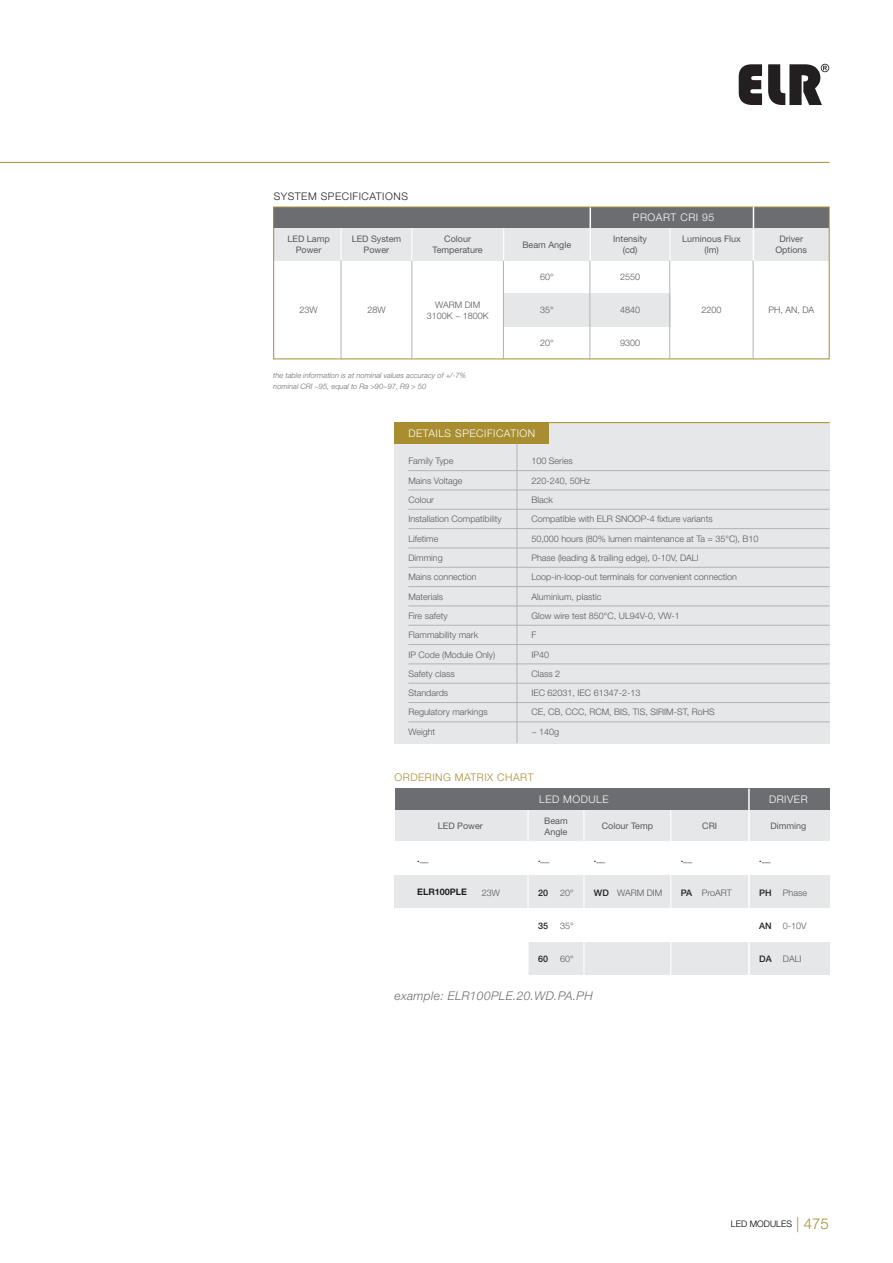
<style>
.page{position:relative;width:893px;height:1263px;background:#fff}
.page>*{position:absolute;margin:0;border:0;box-sizing:border-box;transform-origin:0 0}
.t1{font:italic 300 12px "Helvetica Neue LT Std";letter-spacing:.03em;color:#6c6d70}
.t2{font:300 10.5px "Helvetica Neue LT Std";letter-spacing:.05em;color:#fff}
.t3{font:300 10.5px "Helvetica Neue LT Std";letter-spacing:.05em;color:#231f20}
.t4{font:300 10.5px "Helvetica Neue LT Std";letter-spacing:.05em;color:#a98d31}
.t5{font:300 9px/10.8px "Helvetica Neue LT Std";color:#57585a;text-align:center}
.t6{font:9px/10.8px "Helvetica Neue LT Std";color:#57585a;text-align:center}
.t7{font:500 9px "Helvetica Neue LT Std";color:#231f20}
.t8{font:300 9px "Helvetica Neue LT Std";color:#000}
.t9{font:700 9px "Helvetica Neue LT Std";color:#231f20}
.t10{font:italic 300 7.5px "Helvetica Neue LT Std";color:#6c6d70}
.s1{font-size:15px;color:#a98d31}
</style>
<div class="page">
<svg style="left:739px;top:64px;width:23px;height:41px"></svg>
<svg style="left:768px;top:64px;width:61px;height:41px"></svg>
<hr style="left:0;top:162px;width:830px;height:1px;background:#a98d31">
<div style="left:394px;top:422px;width:436px;height:322px;background:#e6e7e9"></div>
<hr style="left:395px;top:422px;width:435px;height:1px;background:#a98d31">
<div style="left:394px;top:422px;width:155px;height:22px;background:#a98d31"></div>
<hr style="left:408px;top:470px;width:422px;height:1px;background:#b2b3b7">
<hr style="left:408px;top:490px;width:422px;height:1px;background:#b2b3b7">
<hr style="left:408px;top:509px;width:422px;height:1px;background:#b2b3b7">
<hr style="left:408px;top:548px;width:422px;height:1px;background:#b2b3b7">
<hr style="left:408px;top:567px;width:422px;height:1px;background:#b2b3b7">
<hr style="left:408px;top:586px;width:422px;height:1px;background:#b2b3b7">
<hr style="left:408px;top:605px;width:422px;height:1px;background:#b2b3b7">
<hr style="left:408px;top:625px;width:422px;height:1px;background:#b2b3b7">
<hr style="left:408px;top:644px;width:422px;height:1px;background:#b2b3b7">
<hr style="left:408px;top:663px;width:422px;height:1px;background:#b2b3b7">
<hr style="left:408px;top:683px;width:422px;height:1px;background:#b2b3b7">
<hr style="left:408px;top:702px;width:422px;height:1px;background:#b2b3b7">
<hr style="left:408px;top:721px;width:422px;height:1px;background:#b2b3b7">
<hr style="left:517px;top:444px;width:1px;height:299px;background:#b2b3b7">
<div style="left:504px;top:294px;width:166px;height:33px;background:#e6e7e9"></div>
<div style="left:274px;top:207px;width:555px;height:21px;background:#6c6d70"></div>
<div style="left:274px;top:228px;width:555px;height:33px;background:#e6e7e9"></div>
<hr style="left:589px;top:207px;width:2px;height:54px;background:#fff">
<div style="left:273px;top:207px;width:557px;height:152px;border:1px solid #a98d31"></div>
<hr style="left:753px;top:207px;width:1px;height:54px;background:#fff">
<hr style="left:753px;top:261px;width:1px;height:98px;background:#b2b3b7">
<hr style="left:669px;top:228px;width:1px;height:32px;background:#fff">
<hr style="left:669px;top:261px;width:1px;height:98px;background:#b2b3b7">
<hr style="left:503px;top:228px;width:1px;height:33px;background:#fff">
<hr style="left:503px;top:261px;width:1px;height:98px;background:#b2b3b7">
<hr style="left:341px;top:261px;width:1px;height:98px;background:#b2b3b7">
<hr style="left:340px;top:228px;width:2px;height:32px;background:#fff">
<hr style="left:411px;top:261px;width:1px;height:98px;background:#b2b3b7">
<hr style="left:411px;top:228px;width:1px;height:32px;background:#fff">
<hr style="left:589px;top:261px;width:1px;height:99px;background:#b2b3b7">
<div style="left:395px;top:810px;width:435px;height:32px;background:#e6e7e9"></div>
<div style="left:528px;top:942px;width:302px;height:33px;background:#e6e7e9"></div>
<div style="left:394px;top:875px;width:436px;height:33px;background:#e6e7e9"></div>
<hr style="left:670px;top:810px;width:1px;height:198px;background:#fff">
<hr style="left:583px;top:810px;width:1px;height:198px;background:#fff">
<hr style="left:527px;top:810px;width:2px;height:198px;background:#fff">
<div style="left:395px;top:789px;width:435px;height:21px;background:#6c6d70"></div>
<hr style="left:748px;top:789px;width:2px;height:218px;background:#fff">
<hr style="left:408px;top:528px;width:422px;height:1px;background:#b2b3b7">
<p class="t3" style="left:274px;top:189px;width:136px">SYSTEM SPECIFICATIONS</p>
<p class="t2" style="left:633px;top:211px;width:83px">PROART CRI 95</p>
<p class="t6" style="left:288px;top:234px;width:44px">LED Lamp<br>Power</p>
<p class="t5" style="left:300px;top:304px;width:20px">23W</p>
<p class="t6" style="left:352px;top:234px;width:51px">LED System<br>Power</p>
<p class="t5" style="left:367px;top:304px;width:20px">28W</p>
<p class="t6" style="left:433px;top:234px;width:52px">Colour<br>Temperature</p>
<p class="t5" style="left:427px;top:299px;width:64px">WARM DIM<br>3100K ~ 1800K</p>
<p class="t6" style="left:522px;top:239px;width:50px">Beam Angle</p>
<p class="t5" style="left:540px;top:271px;width:15px">60°</p>
<p class="t5" style="left:540px;top:304px;width:15px">35°</p>
<p class="t5" style="left:540px;top:338px;width:15px">20°</p>
<p class="t6" style="left:613px;top:234px;width:35px">Intensity (cd)</p>
<p class="t5" style="left:620px;top:271px;width:22px">2550</p>
<p class="t5" style="left:620px;top:304px;width:22px">4840</p>
<p class="t5" style="left:620px;top:338px;width:22px">9300</p>
<p class="t6" style="left:682px;top:234px;width:60px">Luminous Flux (lm)</p>
<p class="t5" style="left:702px;top:304px;width:22px">2200</p>
<p class="t6" style="left:775px;top:234px;width:33px">Driver<br>Options</p>
<p class="t5" style="left:768px;top:304px;width:47px">PH, AN, DA</p>
<p class="t10" style="left:273px;top:371px;width:194px">the table information is at nominal values accuracy of +/-7%</p>
<p class="t10" style="left:273px;top:382px;width:154px">nominal CRI ~95, equal to Ra &gt;90~97, R9 &gt; 50</p>
<p class="t2" style="left:408px;top:427px;width:128px">DETAILS SPECIFICATION</p>
<p class="t5" style="left:408px;top:456px;width:47px">Family Type</p>
<p class="t5" style="left:531px;top:456px;width:43px">100 Series</p>
<p class="t5" style="left:408px;top:475px;width:56px">Mains Voltage</p>
<p class="t5" style="left:531px;top:475px;width:60px">220-240, 50Hz</p>
<p class="t5" style="left:408px;top:494px;width:27px">Colour</p>
<p class="t5" style="left:531px;top:494px;width:23px">Black</p>
<p class="t5" style="left:408px;top:514px;width:95px">Installation Compatibility</p>
<p class="t5" style="left:531px;top:514px;width:183px">Compatible with ELR SNOOP-4 fixture variants</p>
<p class="t5" style="left:408px;top:533px;width:31px">Lifetime</p>
<p class="t5" style="left:531px;top:533px;width:229px">50,000 hours (80% lumen maintenance at Ta = 35°C), B10</p>
<p class="t5" style="left:408px;top:552px;width:36px">Dimming</p>
<p class="t5" style="left:531px;top:552px;width:169px">Phase (leading &amp; trailing edge), 0-10V, DALI</p>
<p class="t5" style="left:408px;top:571px;width:70px">Mains connection</p>
<p class="t5" style="left:531px;top:571px;width:207px">Loop-in-loop-out terminals for convenient connection</p>
<p class="t5" style="left:408px;top:591px;width:36px">Materials</p>
<p class="t5" style="left:531px;top:591px;width:71px">Aluminium, plastic</p>
<p class="t5" style="left:408px;top:610px;width:41px">Fire safety</p>
<p class="t5" style="left:531px;top:610px;width:150px">Glow wire test 850°C, UL94V-0, VW-1</p>
<p class="t5" style="left:408px;top:629px;width:71px">Flammability mark</p>
<p class="t5" style="left:531px;top:629px;width:6px">F</p>
<p class="t5" style="left:408px;top:649px;width:88px">IP Code (Module Only)</p>
<p class="t5" style="left:531px;top:649px;width:19px">IP40</p>
<p class="t5" style="left:408px;top:668px;width:48px">Safety class</p>
<p class="t5" style="left:531px;top:668px;width:30px">Class 2</p>
<p class="t5" style="left:408px;top:687px;width:41px">Standards</p>
<p class="t5" style="left:531px;top:687px;width:111px">IEC 62031, IEC 61347-2-13</p>
<p class="t5" style="left:408px;top:707px;width:81px">Regulatory markings</p>
<p class="t5" style="left:531px;top:707px;width:185px">CE, CB, CCC, RCM, BIS, TIS, SIRIM-ST, RoHS</p>
<p class="t5" style="left:408px;top:726px;width:28px">Weight</p>
<p class="t5" style="left:531px;top:726px;width:29px">~ 140g</p>
<p class="t4" style="left:394px;top:771px;width:141px">ORDERING MATRIX CHART</p>
<p class="t6" style="left:438px;top:821px;width:46px">LED Power</p>
<p class="t2" style="left:539px;top:793px;width:71px">LED MODULE</p>
<p class="t2" style="left:769px;top:793px;width:40px">DRIVER</p>
<p class="t6" style="left:770px;top:821px;width:37px">Dimming</p>
<p class="t6" style="left:544px;top:815px;width:25px;text-align:left">Beam<br>Angle</p>
<p class="t6" style="left:602px;top:821px;width:53px">Colour Temp</p>
<p class="t6" style="left:702px;top:821px;width:16px">CRI</p>
<p class="t7" style="left:417px;top:853px;width:13px">.__</p>
<p class="t9" style="left:417px;top:886px;width:51px">ELR100PLE</p>
<p class="t5" style="left:482px;top:887px;width:20px">23W</p>
<p class="t7" style="left:538px;top:854px;width:13px">.__</p>
<p class="t7" style="left:538px;top:887px;width:12px">20</p>
<p class="t7" style="left:538px;top:920px;width:12px">35</p>
<p class="t7" style="left:538px;top:954px;width:12px">60</p>
<p class="t7" style="left:594px;top:854px;width:13px">.__</p>
<p class="t7" style="left:681px;top:854px;width:13px">.__</p>
<p class="t5" style="left:560px;top:887px;width:15px">20°</p>
<p class="t7" style="left:594px;top:887px;width:16px">WD</p>
<p class="t5" style="left:560px;top:920px;width:15px">35°</p>
<p class="t5" style="left:560px;top:953px;width:15px">60°</p>
<p class="t5" style="left:617px;top:887px;width:47px">WARM DIM</p>
<p class="t7" style="left:681px;top:887px;width:13px">PA</p>
<p class="t5" style="left:702px;top:887px;width:32px">ProART</p>
<p class="t7" style="left:759px;top:854px;width:13px">.__</p>
<p class="t7" style="left:759px;top:887px;width:14px">PH</p>
<p class="t7" style="left:759px;top:920px;width:14px">AN</p>
<p class="t7" style="left:759px;top:954px;width:14px">DA</p>
<p class="t5" style="left:783px;top:887px;width:26px">Phase</p>
<p class="t5" style="left:783px;top:920px;width:25px">0-10V</p>
<p class="t5" style="left:783px;top:953px;width:20px">DALI</p>
<p class="t1" style="left:394px;top:989px;width:200px">example: ELR100PLE.20.WD.PA.PH</p>
<p class="t8" style="left:731px;top:1218px;width:99px">LED MODULES <span class="s1">| 475</span></p>
</div>
